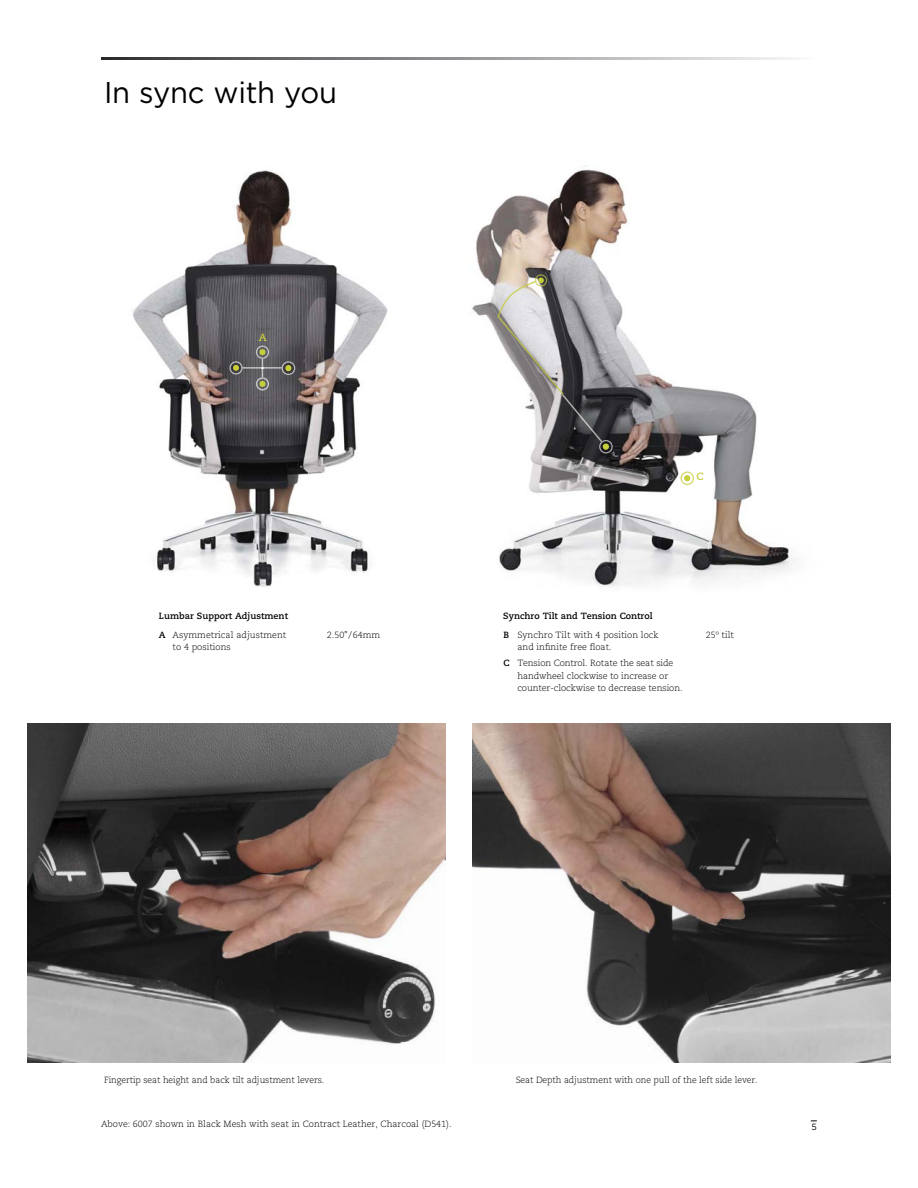
<style>
.page{position:relative;width:918px;height:1188px;background:#fff}
.page>*{position:absolute;margin:0;border:0;box-sizing:border-box;transform-origin:0 0}
.t1{font:30px "Gotham";letter-spacing:-.01em;color:#000}
.t2{font:700 10.5px "Caecilia LT Std";color:#c7ce3b}
.t3{font:300 9px/15.5px "Caecilia LT Std";letter-spacing:-.01em;color:#000}
.t4{font:700 9px "Caecilia LT Std";color:#000}
.t5{font:9px "Gotham";color:#000}
</style>
<div class="page">
<img style="left:133px;top:170px;width:255px;height:417px">
<img style="left:472px;top:165px;width:323px;height:422px">
<img style="left:229px;top:361px;width:2px;height:14px">
<img style="left:294px;top:361px;width:1px;height:14px">
<img style="left:256px;top:378px;width:13px;height:13px">
<div style="left:259px;top:381px;width:7px;height:6px;background:#c7ce3b;border-radius:50%"></div>
<svg style="left:231px;top:346px;width:63px;height:32px;background:#676664"></svg>
<img style="left:497px;top:281px;width:38px;height:35px">
<img style="left:599px;top:440px;width:14px;height:14px">
<svg style="left:535px;top:274px;width:12px;height:13px"></svg>
<img style="left:680px;top:471px;width:14px;height:14px">
<svg style="left:684px;top:475px;width:6px;height:6px"></svg>
<img style="left:562px;top:394px;width:40px;height:48px">
<svg style="left:601px;top:441px;width:8px;height:9px"></svg>
<img style="left:498px;top:316px;width:66px;height:79px">
<img style="left:27px;top:723px;width:419px;height:340px">
<img style="left:472px;top:723px;width:419px;height:339px">
<svg style="left:101px;top:58px;width:692px;height:1px"></svg>
<h1 class="t1" style="left:104px;top:82px;width:234px">In sync with you</h1>
<p class="t2" style="left:259px;top:333px;width:9px">A</p>
<p class="t2" style="left:696px;top:472px;width:9px">C</p>
<p class="t4" style="left:159px;top:612px;width:131px">Lumbar Support Adjustment</p>
<p class="t4" style="left:503px;top:612px;width:151px">Synchro Tilt and Tension Control</p>
<p class="t3" style="left:173px;top:627px;width:115px">Asymmetrical adjustment</p>
<p class="t3" style="left:327px;top:627px;width:55px">2.50"/64mm</p>
<p class="t3" style="left:173px;top:640px;width:60px">to 4 positions</p>
<p class="t4" style="left:159px;top:631px;width:8px">A</p>
<p class="t3" style="left:517px;top:628px;width:143px">Synchro Tilt with 4 position lock</p>
<p class="t3" style="left:706px;top:628px;width:30px">25º tilt</p>
<p class="t3" style="left:517px;top:640px;width:157px">and infinite free float.<br>Tension Control. Rotate the seat side</p>
<p class="t3" style="left:517px;top:670px;width:167px;line-height:12.8px">handwheel clockwise to increase or counter-clockwise to decrease tension.</p>
<p class="t4" style="left:503px;top:631px;width:7px">B</p>
<p class="t4" style="left:503px;top:659px;width:8px">C</p>
<p class="t3" style="left:104px;top:1073px;width:222px">Fingertip seat height and back tilt adjustment levers.</p>
<p class="t3" style="left:516px;top:1073px;width:243px">Seat Depth adjustment with one pull of the left side lever.</p>
<p class="t3" style="left:101px;top:1117px;width:352px">Above: 6007 shown in Black Mesh with seat in Contract Leather, Charcoal (D541).</p>
<p class="t5" style="left:811px;top:1124px;width:7px">5</p>
</div>
